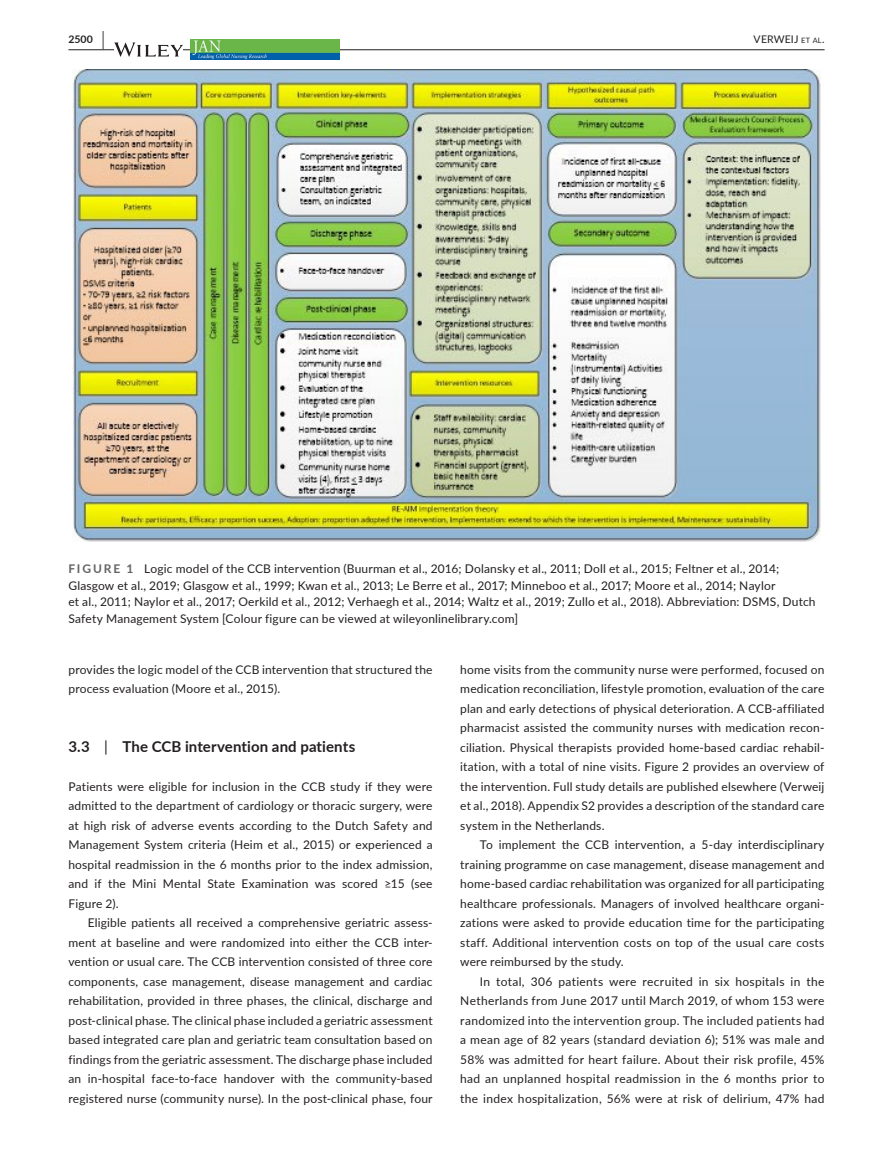
<style>
.page{position:relative;width:893px;height:1174px;background:#fff}
.page>*{position:absolute;margin:0;border:0;box-sizing:border-box;transform-origin:0 0}
.t1{font:700 15px "Lato";letter-spacing:.005em;color:#231f20}
.t2{font:12px/19.5px "Lato";letter-spacing:.015em;color:#231f20;text-align:justify}
.t3{font:10.5px "Lato";letter-spacing:.015em;color:#231f20}
.t4{font:700 10.5px "Lato";color:#231f20}
.s1{font-size:19.5px}
.s2{font-size:7.35px}
.s3{font-weight:700;color:#636366}
.s4{font-weight:400}
</style>
<div class="page">
<hr style="left:68px;top:49px;width:756px;height:1px;background:#231f20">
<svg style="left:114px;top:42px;width:69px;height:15px"></svg>
<img style="left:191px;top:40px;width:148px;height:19px">
<img style="left:72px;top:69px;width:749px;height:472px">
<p class="t4" style="left:68px;top:31px;width:37px">2500 <span class="s1">|</span></p>
<p class="t3" style="left:754px;top:31px;width:72px">VERWEIJ <span class="s2">et al</span>.</p>
<p class="t2" style="left:68px;top:560px;width:749px;line-height:16.5px;text-align:left"><span class="s3">FIGURE 1</span> Logic model of the CCB intervention (Buurman et al., 2016; Dolansky et al., 2011; Doll et al., 2015; Feltner et al., 2014; Glasgow et al., 2019; Glasgow et al., 1999; Kwan et al., 2013; Le Berre et al., 2017; Minneboo et al., 2017; Moore et al., 2014; Naylor<br>et al., 2011; Naylor et al., 2017; Oerkild et al., 2012; Verhaegh et al., 2014; Waltz et al., 2019; Zullo et al., 2018). Abbreviation: DSMS, Dutch Safety Management System [Colour figure can be viewed at wileyonlinelibrary.com]</p>
<p class="t2" style="left:68px;top:659px;width:366px">provides the logic model of the CCB intervention that structured the process evaluation (Moore et al., 2015).</p>
<p class="t1" style="left:68px;top:735px;width:288px">3.3 <span class="s4">|</span> The CCB intervention and patients</p>
<p class="t2" style="left:68px;top:776px;width:366px">Patients were eligible for inclusion in the CCB study if they were admitted to the department of cardiology or thoracic surgery, were at high risk of adverse events according to the Dutch Safety and Management System criteria (Heim et al., 2015) or experienced a hospital readmission in the 6 months prior to the index admission, and if the Mini Mental State Examination was scored ≥15 (see Figure 2).</p>
<p class="t2" style="left:68px;top:912px;width:366px;text-indent:20px">Eligible patients all received a comprehensive geriatric assess&shy;ment at baseline and were randomized into either the CCB inter&shy;vention or usual care. The CCB intervention consisted of three core components, case management, disease management and cardiac rehabilitation, provided in three phases, the clinical, discharge and post-clinical phase. The clinical phase included a geriatric assessment based integrated care plan and geriatric team consultation based on findings from the geriatric assessment. The discharge phase included an in-hospital face-to-face handover with the community-based registered nurse (community nurse). In the post-clinical phase, four</p>
<p class="t2" style="left:460px;top:659px;width:366px">home visits from the community nurse were performed, focused on medication reconciliation, lifestyle promotion, evaluation of the care plan and early detections of physical deterioration. A CCB-affiliated pharmacist assisted the community nurses with medication recon&shy;ciliation. Physical therapists provided home-based cardiac rehabil&shy;itation, with a total of nine visits. Figure 2 provides an overview of the intervention. Full study details are published elsewhere (Verweij et al., 2018). Appendix S2 provides a description of the standard care system in the Netherlands.</p>
<p class="t2" style="left:460px;top:834px;width:366px;text-indent:20px">To implement the CCB intervention, a 5-day interdisciplinary training programme on case management, disease management and home-based cardiac rehabilitation was organized for all participating healthcare professionals. Managers of involved healthcare organi&shy;zations were asked to provide education time for the participating staff. Additional intervention costs on top of the usual care costs were reimbursed by the study.</p>
<p class="t2" style="left:460px;top:971px;width:366px;text-indent:20px">In total, 306 patients were recruited in six hospitals in the Netherlands from June 2017 until March 2019, of whom 153 were randomized into the intervention group. The included patients had a mean age of 82 years (standard deviation 6); 51% was male and 58% was admitted for heart failure. About their risk profile, 45% had an unplanned hospital readmission in the 6 months prior to the index hospitalization, 56% were at risk of delirium, 47% had</p>
</div>
